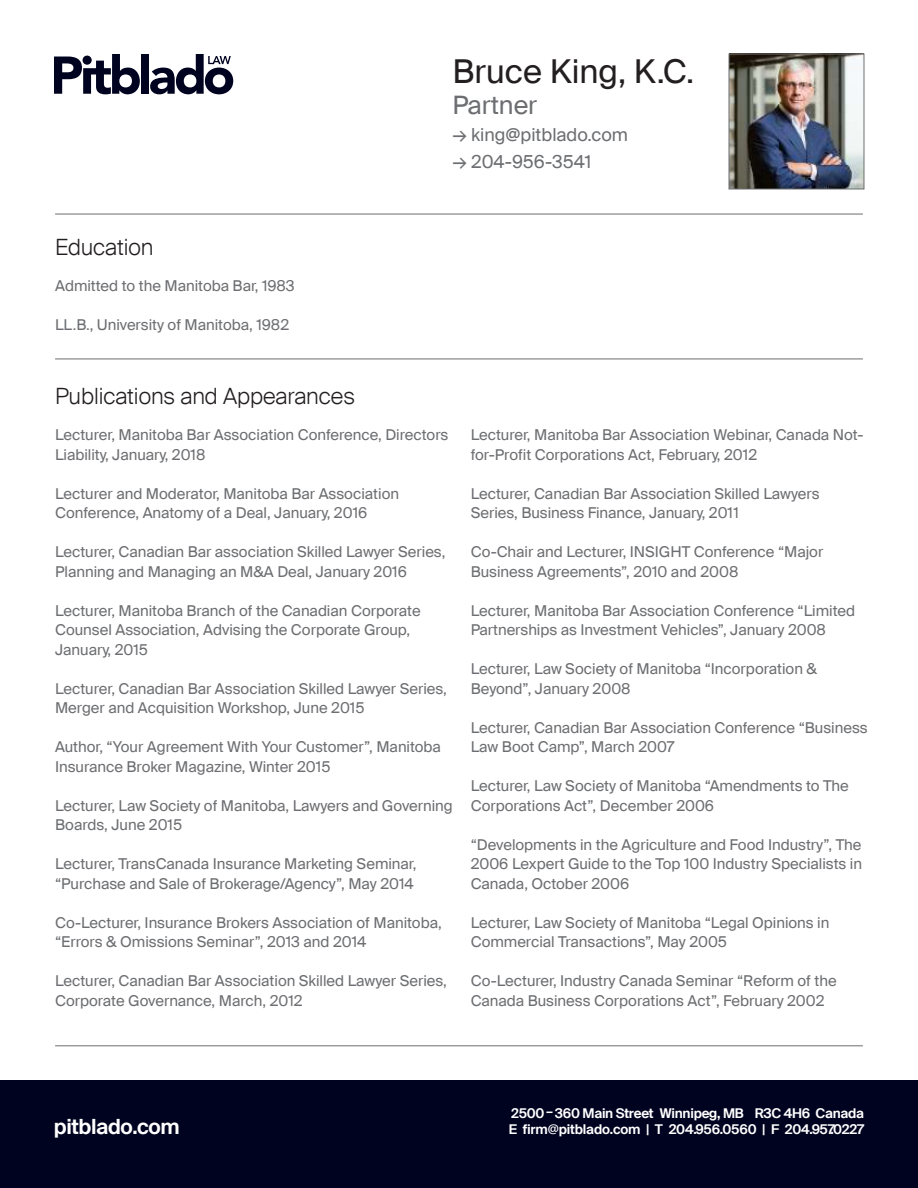
<style>
.page{position:relative;width:918px;height:1188px;background:#fff}
.page>*{position:absolute;margin:0;border:0;box-sizing:border-box;transform-origin:0 0}
.t1{font:33px "Suisse Intl";color:#231f20}
.t2{font:25.5px "Suisse Intl";color:#6d6e71}
.t3{font:300 22.5px "Suisse Intl";color:#231f20}
.t4{font:600 21px "Suisse Intl";letter-spacing:-.02em;color:#fff}
.t5{font:18px "Suisse Intl";color:#6d6e71}
.t6{font:15px/19.5px "Suisse Intl";color:#6d6e71}
.t7{font:600 13.5px "Suisse Intl";letter-spacing:-.02em;color:#fff}
</style>
<div class="page">
<div style="left:0;top:1080px;width:918px;height:108px;background:#000320"></div>
<hr style="left:55px;top:214px;width:808px;height:1px;background:#6d6e71">
<hr style="left:55px;top:359px;width:808px;height:1px;background:#6d6e71">
<hr style="left:55px;top:1045px;width:808px;height:1px;background:#6d6e71">
<img style="left:731px;top:56px;width:131px;height:131px">
<div style="left:729px;top:54px;width:135px;height:135px;border:1px solid #6d6e71"></div>
<div style="left:141px;top:54px;width:8px;height:40px;background:#000320"></div>
<svg style="left:150px;top:54px;width:83px;height:40px"></svg>
<svg style="left:54px;top:54px;width:86px;height:40px"></svg>
<h3 class="t3" style="left:55px;top:234px;width:100px">Education</h3>
<p class="t6" style="left:55px;top:276px;width:241px">Admitted to the Manitoba Bar, 1983</p>
<p class="t6" style="left:55px;top:315px;width:236px">LL.B., University of Manitoba, 1982</p>
<h1 class="t1" style="left:453px;top:58px;width:243px">Bruce King, K.C.</h1>
<h2 class="t2" style="left:453px;top:95px;width:86px">Partner</h2>
<p class="t5" style="left:453px;top:124px;width:177px">→ king@pitblado.com</p>
<p class="t5" style="left:453px;top:151px;width:141px">→ 204-956-3541</p>
<h3 class="t3" style="left:55px;top:383px;width:301px">Publications and Appearances</h3>
<p class="t6" style="left:55px;top:426px;width:395px">Lecturer, Manitoba Bar Association Conference, Directors<br>Liability, January, 2018</p>
<p class="t6" style="left:55px;top:485px;width:346px">Lecturer and Moderator, Manitoba Bar Association<br>Conference, Anatomy of a Deal, January, 2016</p>
<p class="t6" style="left:55px;top:542px;width:392px">Lecturer, Canadian Bar association Skilled Lawyer Series,<br>Planning and Managing an M&amp;A Deal, January 2016</p>
<p class="t6" style="left:55px;top:602px;width:367px">Lecturer, Manitoba Branch of the Canadian Corporate<br>Counsel Association, Advising the Corporate Group,<br>January, 2015</p>
<p class="t6" style="left:55px;top:679px;width:393px">Lecturer, Canadian Bar Association Skilled Lawyer Series,<br>Merger and Acquisition Workshop, June 2015</p>
<p class="t6" style="left:55px;top:738px;width:387px">Author, “Your Agreement With Your Customer”, Manitoba<br>Insurance Broker Magazine, Winter 2015</p>
<p class="t6" style="left:55px;top:796px;width:399px">Lecturer, Law Society of Manitoba, Lawyers and Governing<br>Boards, June 2015</p>
<p class="t6" style="left:55px;top:854px;width:363px">Lecturer, TransCanada Insurance Marketing Seminar, “Purchase and Sale of Brokerage/Agency”, May 2014</p>
<p class="t6" style="left:55px;top:913px;width:388px">Co-Lecturer, Insurance Brokers Association of Manitoba, “Errors &amp; Omissions Seminar”, 2013 and 2014</p>
<p class="t6" style="left:55px;top:971px;width:393px">Lecturer, Canadian Bar Association Skilled Lawyer Series,<br>Corporate Governance, March, 2012</p>
<p class="t6" style="left:471px;top:426px;width:394px">Lecturer, Manitoba Bar Association Webinar, Canada Not&shy;for-Profit Corporations Act, February, 2012</p>
<p class="t6" style="left:471px;top:484px;width:350px">Lecturer, Canadian Bar Association Skilled Lawyers<br>Series, Business Finance, January, 2011</p>
<p class="t6" style="left:471px;top:543px;width:354px">Co-Chair and Lecturer, INSIGHT Conference “Major<br>Business Agreements”, 2010 and 2008</p>
<p class="t6" style="left:471px;top:602px;width:386px">Lecturer, Manitoba Bar Association Conference “Limited<br>Partnerships as Investment Vehicles”, January 2008</p>
<p class="t6" style="left:471px;top:659px;width:348px">Lecturer, Law Society of Manitoba “Incorporation &amp;<br>Beyond”, January 2008</p>
<p class="t6" style="left:471px;top:719px;width:399px">Lecturer, Canadian Bar Association Conference “Business<br>Law Boot Camp”, March 2007</p>
<p class="t6" style="left:471px;top:776px;width:380px">Lecturer, Law Society of Manitoba “Amendments to The<br>Corporations Act”, December 2006</p>
<p class="t6" style="left:471px;top:835px;width:393px;text-align:justify">“Developments in the Agriculture and Food Industry”, The 2006 Lexpert Guide to the Top 100 Industry Specialists in Canada, October 2006</p>
<p class="t6" style="left:471px;top:913px;width:360px">Lecturer, Law Society of Manitoba “Legal Opinions in<br>Commercial Transactions”, May 2005</p>
<p class="t6" style="left:471px;top:972px;width:367px">Co-Lecturer, Industry Canada Seminar “Reform of the<br>Canada Business Corporations Act”, February 2002</p>
<p class="t7" style="left:511px;top:1108px;width:354px">2500 – 360 Main Street Winnipeg, MB R3C 4H6 Canada</p>
<h3 class="t4" style="left:54px;top:1114px;width:127px">pitblado.com</h3>
<p class="t7" style="left:509px;top:1122px;width:357px">E firm@pitblado.com | T 204.956.0560 | F 204.957.0227</p>
</div>
